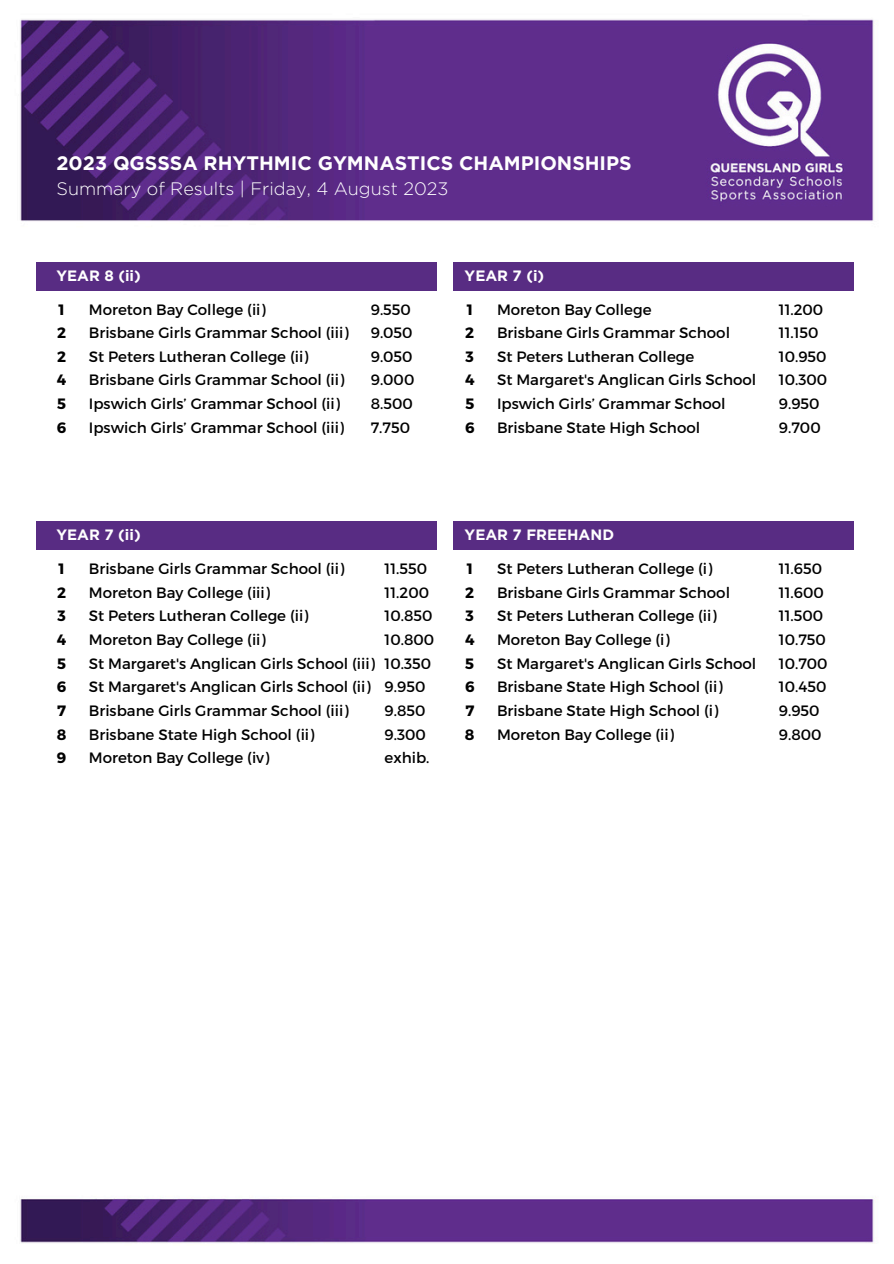
<style>
.page{position:relative;width:894px;height:1264px;background:#fff}
.page>*{position:absolute;margin:0;border:0;box-sizing:border-box;transform-origin:0 0}
.t1{font:700 19.5px "Gotham";color:#fff}
.t2{font:300 18px "Gotham";color:#fff}
.t3{font:15px "Montserrat";color:#000}
.t4{font:700 15px "Gotham";color:#fff}
.t5{font:700 15px/23.7px "Montserrat";color:#000;text-align:justify}
</style>
<div class="page">
<img style="left:20px;top:19px;width:854px;height:1225px">
<div style="left:37px;top:262px;width:399px;height:28px;background:#582c83"></div>
<div style="left:453px;top:262px;width:400px;height:28px;background:#582c83"></div>
<div style="left:37px;top:522px;width:399px;height:28px;background:#582c83"></div>
<div style="left:453px;top:522px;width:400px;height:28px;background:#582c83"></div>
<h1 class="t1" style="left:56px;top:152px;width:576px">2023 QGSSSA RHYTHMIC GYMNASTICS CHAMPIONSHIPS</h1>
<h1 class="t2" style="left:56px;top:179px;width:393px">Summary of Results | Friday, 4 August 2023</h1>
<h3 class="t4" style="left:56px;top:267px;width:86px">YEAR 8 (ii)</h3>
<h3 class="t5" style="left:57px;top:296px;width:11px">1<br>2<br>2<br>4<br>5<br>6</h3>
<p class="t3" style="left:89px;top:299px;width:178px">Moreton Bay College (ii)</p>
<p class="t3" style="left:89px;top:323px;width:261px">Brisbane Girls Grammar School (iii)</p>
<p class="t3" style="left:89px;top:347px;width:221px">St Peters Lutheran College (ii)</p>
<p class="t3" style="left:89px;top:370px;width:257px">Brisbane Girls Grammar School (ii)</p>
<p class="t3" style="left:89px;top:394px;width:252px">Ipswich Girls’ Grammar School (ii)</p>
<p class="t3" style="left:89px;top:417px;width:257px">Ipswich Girls’ Grammar School (iii)</p>
<p class="t3" style="left:370px;top:299px;width:42px">9.550</p>
<p class="t3" style="left:370px;top:323px;width:43px">9.050</p>
<p class="t3" style="left:370px;top:347px;width:43px">9.050</p>
<p class="t3" style="left:370px;top:370px;width:45px">9.000</p>
<p class="t3" style="left:370px;top:394px;width:44px">8.500</p>
<p class="t3" style="left:370px;top:417px;width:41px">7.750</p>
<h3 class="t4" style="left:464px;top:267px;width:81px">YEAR 7 (i)</h3>
<h3 class="t5" style="left:465px;top:296px;width:11px">1<br>2<br>3<br>4<br>5<br>6</h3>
<p class="t3" style="left:497px;top:299px;width:156px">Moreton Bay College</p>
<p class="t3" style="left:497px;top:323px;width:234px">Brisbane Girls Grammar School</p>
<p class="t3" style="left:497px;top:347px;width:199px">St Peters Lutheran College</p>
<p class="t3" style="left:497px;top:370px;width:261px">St Margaret's Anglican Girls School</p>
<p class="t3" style="left:497px;top:394px;width:230px">Ipswich Girls’ Grammar School</p>
<p class="t3" style="left:497px;top:417px;width:205px">Brisbane State High School</p>
<p class="t3" style="left:778px;top:299px;width:46px">11.200</p>
<p class="t3" style="left:778px;top:323px;width:41px">11.150</p>
<p class="t3" style="left:778px;top:347px;width:49px">10.950</p>
<p class="t3" style="left:778px;top:370px;width:50px">10.300</p>
<p class="t3" style="left:778px;top:394px;width:42px">9.950</p>
<p class="t3" style="left:778px;top:417px;width:43px">9.700</p>
<h3 class="t4" style="left:56px;top:526px;width:86px">YEAR 7 (ii)</h3>
<h3 class="t5" style="left:57px;top:556px;width:11px">1<br>2<br>3<br>4<br>5<br>6<br>7<br>8<br>9</h3>
<p class="t3" style="left:89px;top:559px;width:257px">Brisbane Girls Grammar School (ii)</p>
<p class="t3" style="left:89px;top:582px;width:182px">Moreton Bay College (iii)</p>
<p class="t3" style="left:89px;top:606px;width:221px">St Peters Lutheran College (ii)</p>
<p class="t3" style="left:89px;top:630px;width:178px">Moreton Bay College (ii)</p>
<p class="t3" style="left:89px;top:653px;width:287px">St Margaret's Anglican Girls School (iii)</p>
<p class="t3" style="left:89px;top:677px;width:283px">St Margaret's Anglican Girls School (ii)</p>
<p class="t3" style="left:89px;top:701px;width:261px">Brisbane Girls Grammar School (iii)</p>
<p class="t3" style="left:89px;top:724px;width:227px">Brisbane State High School (ii)</p>
<p class="t3" style="left:89px;top:748px;width:182px">Moreton Bay College (iv)</p>
<p class="t3" style="left:384px;top:559px;width:44px">11.550</p>
<p class="t3" style="left:384px;top:582px;width:46px">11.200</p>
<p class="t3" style="left:384px;top:606px;width:49px">10.850</p>
<p class="t3" style="left:384px;top:630px;width:51px">10.800</p>
<p class="t3" style="left:384px;top:653px;width:48px">10.350</p>
<p class="t3" style="left:384px;top:677px;width:42px">9.950</p>
<p class="t3" style="left:384px;top:701px;width:42px">9.850</p>
<p class="t3" style="left:384px;top:724px;width:43px">9.300</p>
<p class="t3" style="left:384px;top:748px;width:46px">exhib.</p>
<h2 class="t4" style="left:464px;top:526px;width:151px">YEAR 7 FREEHAND</h2>
<h3 class="t5" style="left:465px;top:556px;width:11px">1<br>2<br>3<br>4<br>5<br>6<br>7<br>8</h3>
<p class="t3" style="left:497px;top:559px;width:217px">St Peters Lutheran College (i)</p>
<p class="t3" style="left:497px;top:582px;width:234px">Brisbane Girls Grammar School</p>
<p class="t3" style="left:497px;top:606px;width:221px">St Peters Lutheran College (ii)</p>
<p class="t3" style="left:497px;top:630px;width:174px">Moreton Bay College (i)</p>
<p class="t3" style="left:497px;top:653px;width:261px">St Margaret's Anglican Girls School</p>
<p class="t3" style="left:497px;top:677px;width:227px">Brisbane State High School (ii)</p>
<p class="t3" style="left:497px;top:701px;width:223px">Brisbane State High School (i)</p>
<p class="t3" style="left:497px;top:724px;width:178px">Moreton Bay College (ii)</p>
<p class="t3" style="left:778px;top:559px;width:45px">11.650</p>
<p class="t3" style="left:778px;top:582px;width:46px">11.600</p>
<p class="t3" style="left:778px;top:606px;width:46px">11.500</p>
<p class="t3" style="left:778px;top:630px;width:48px">10.750</p>
<p class="t3" style="left:778px;top:653px;width:50px">10.700</p>
<p class="t3" style="left:778px;top:677px;width:49px">10.450</p>
<p class="t3" style="left:778px;top:701px;width:42px">9.950</p>
<p class="t3" style="left:778px;top:724px;width:44px">9.800</p>
</div>
